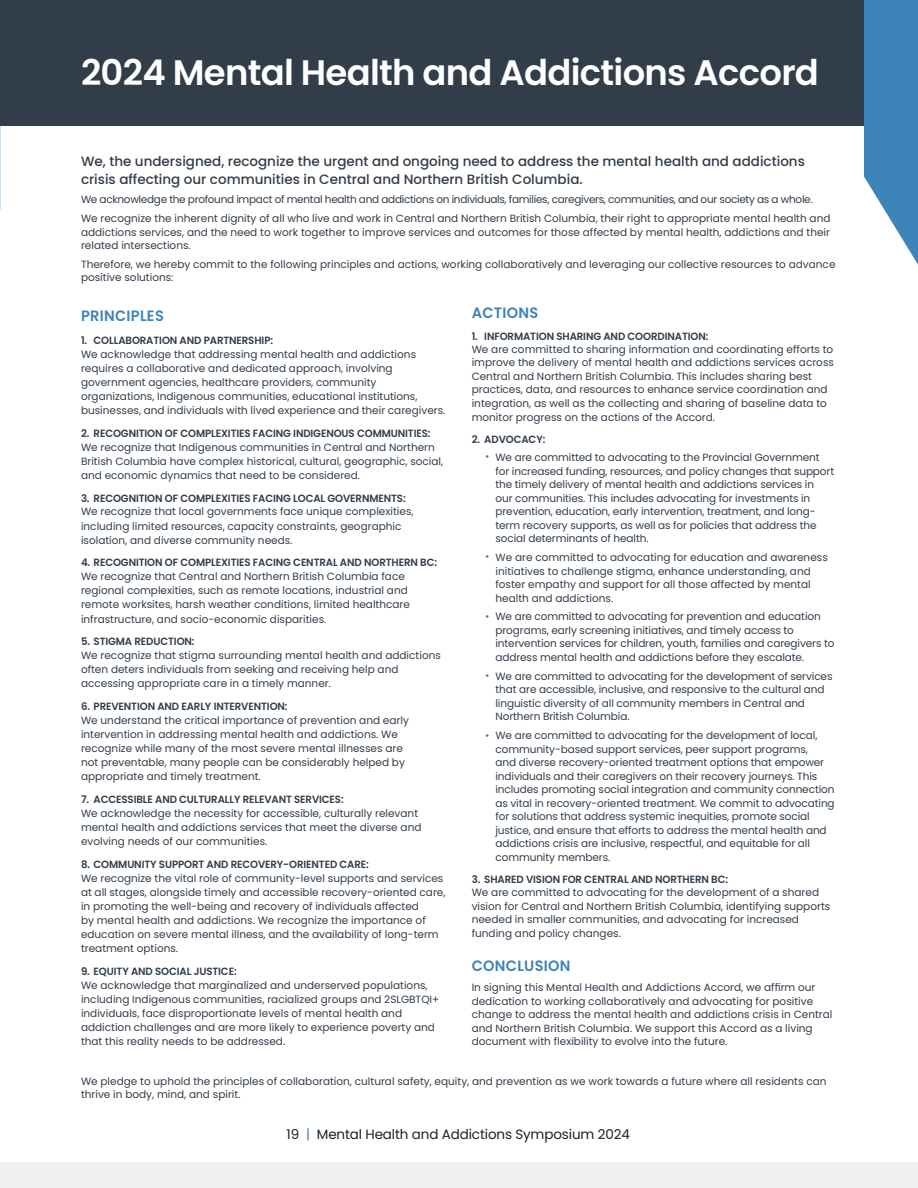
<style>
.page{position:relative;width:918px;height:1188px;background:#fff}
.page>*{position:absolute;margin:0;border:0;box-sizing:border-box;transform-origin:0 0}
.t1{font:600 35.4px "Poppins";letter-spacing:-.02em;color:#fff}
.Head{font:600 15px "Poppins";letter-spacing:.02em;color:#3d84ba}
.Descriptions{font:500 13.5px/18px "Poppins";color:#313d49}
.t2{font:13.5px "Poppins";letter-spacing:-.01em;color:#231f20}
.Descriptions-2{font:10.5px/13.5px "Poppins";color:#313d49}
.t3{font:600 10.5px "Poppins";letter-spacing:-.01em;color:#313d49}
.Descriptions-3{font:10.5px "Poppins";letter-spacing:-.03em;color:#313d49}
.s1{color:#3d84ba}
</style>
<div class="page">
<div style="left:0;top:0;width:918px;height:126px;background:#313d49"></div>
<div style="left:0;top:1162px;width:918px;height:26px;background:#f0f0f0"></div>
<svg style="left:864px;top:0;width:54px;height:265px"></svg>
<p class="t1" style="left:81px;top:53px;width:739px">2024 Mental Health and Addictions Accord</p>
<p class="Descriptions" style="left:81px;top:153px;width:725px">We, the undersigned, recognize the urgent and ongoing need to address the mental health and addictions crisis affecting our communities in Central and Northern British Columbia.</p>
<p class="Descriptions-3" style="left:81px;top:193px;width:733px">We acknowledge the profound impact of mental health and addictions on individuals, families, caregivers, communities, and our society as a whole.</p>
<p class="Descriptions-2" style="left:81px;top:212px;width:751px;text-align:justify">We recognize the inherent dignity of all who live and work in Central and Northern British Columbia, their right to appropriate mental health and addictions services, and the need to work together to improve services and outcomes for those affected by mental health, addictions and their related intersections.</p>
<p class="Descriptions-2" style="left:81px;top:258px;width:756px">Therefore, we hereby commit to the following principles and actions, working collaboratively and leveraging our collective resources to advance positive solutions:</p>
<p class="Head" style="left:81px;top:307px;width:84px">PRINCIPLES</p>
<p class="t3" style="left:81px;top:334px;width:194px">1. COLLABORATION AND PARTNERSHIP:</p>
<p class="Descriptions-2" style="left:81px;top:347px;width:366px;line-height:14.1px">We acknowledge that addressing mental health and addictions requires a collaborative and dedicated approach, involving government agencies, healthcare providers, community organizations, Indigenous communities, educational institutions, businesses, and individuals with lived experience and their caregivers.</p>
<p class="t3" style="left:81px;top:427px;width:351px">2. RECOGNITION OF COMPLEXITIES FACING INDIGENOUS COMMUNITIES:</p>
<p class="Descriptions-2" style="left:81px;top:440px;width:364px;line-height:14.1px">We recognize that Indigenous communities in Central and Northern<br>British Columbia have complex historical, cultural, geographic, social, and economic dynamics that need to be considered.</p>
<p class="t3" style="left:81px;top:492px;width:326px">3. RECOGNITION OF COMPLEXITIES FACING LOCAL GOVERNMENTS:</p>
<p class="Descriptions-2" style="left:81px;top:505px;width:334px;line-height:14.1px">We recognize that local governments face unique complexities, including limited resources, capacity constraints, geographic isolation, and diverse community needs.</p>
<p class="t3" style="left:81px;top:557px;width:358px">4. RECOGNITION OF COMPLEXITIES FACING CENTRAL AND NORTHERN BC:</p>
<p class="Descriptions-2" style="left:81px;top:570px;width:331px;line-height:14.1px">We recognize that Central and Northern British Columbia face regional complexities, such as remote locations, industrial and remote worksites, harsh weather conditions, limited healthcare infrastructure, and socio-economic disparities.</p>
<p class="t3" style="left:81px;top:636px;width:115px">5. STIGMA REDUCTION:</p>
<p class="Descriptions-2" style="left:81px;top:648px;width:361px;line-height:14.1px">We recognize that stigma surrounding mental health and addictions often deters individuals from seeking and receiving help and accessing appropriate care in a timely manner.</p>
<p class="t3" style="left:81px;top:700px;width:208px">6. PREVENTION AND EARLY INTERVENTION:</p>
<p class="Descriptions-2" style="left:81px;top:713px;width:330px;line-height:14.1px">We understand the critical importance of prevention and early intervention in addressing mental health and addictions. We recognize while many of the most severe mental illnesses are not preventable, many people can be considerably helped by appropriate and timely treatment.</p>
<p class="t3" style="left:81px;top:793px;width:264px">7. ACCESSIBLE AND CULTURALLY RELEVANT SERVICES:</p>
<p class="Descriptions-2" style="left:81px;top:806px;width:342px;line-height:14.1px">We acknowledge the necessity for accessible, culturally relevant mental health and addictions services that meet the diverse and evolving needs of our communities.</p>
<p class="t3" style="left:81px;top:858px;width:289px">8. COMMUNITY SUPPORT AND RECOVERY-ORIENTED CARE:</p>
<p class="Descriptions-2" style="left:81px;top:871px;width:366px;line-height:14.1px">We recognize the vital role of community-level supports and services at all stages, alongside timely and accessible recovery-oriented care, in promoting the well-being and recovery of individuals affected<br>by mental health and addictions. We recognize the importance of education on severe mental illness, and the availability of long-term treatment options.</p>
<p class="t3" style="left:81px;top:965px;width:157px">9. EQUITY AND SOCIAL JUSTICE:</p>
<p class="Descriptions-2" style="left:81px;top:978px;width:360px;line-height:14.1px">We acknowledge that marginalized and underserved populations, including Indigenous communities, racialized groups and 2SLGBTQI+ individuals, face disproportionate levels of mental health and addiction challenges and are more likely to experience poverty and that this reality needs to be addressed.</p>
<p class="Head" style="left:472px;top:304px;width:68px">ACTIONS</p>
<p class="t3" style="left:472px;top:330px;width:238px">1. INFORMATION SHARING AND COORDINATION:</p>
<p class="Descriptions-2" style="left:472px;top:343px;width:364px">We are committed to sharing information and coordinating efforts to improve the delivery of mental health and addictions services across Central and Northern British Columbia. This includes sharing best practices, data, and resources to enhance service coordination and integration, as well as the collecting and sharing of baseline data to monitor progress on the actions of the Accord.</p>
<p class="t3" style="left:472px;top:433px;width:75px">2. ADVOCACY:</p>
<p class="Descriptions-2" style="left:495px;top:451px;width:340px;text-indent:-10px"><span class="s1">•</span> We are committed to advocating to the Provincial Government for increased funding, resources, and policy changes that support the timely delivery of mental health and addictions services in<br>our communities. This includes advocating for investments in prevention, education, early intervention, treatment, and long&shy;term recovery supports, as well as for policies that address the social determinants of health.</p>
<p class="Descriptions-2" style="left:495px;top:551px;width:334px;text-indent:-10px"><span class="s1">•</span> We are committed to advocating for education and awareness initiatives to challenge stigma, enhance understanding, and foster empathy and support for all those affected by mental health and addictions.</p>
<p class="Descriptions-2" style="left:495px;top:610px;width:341px;text-indent:-10px"><span class="s1">•</span> We are committed to advocating for prevention and education programs, early screening initiatives, and timely access to intervention services for children, youth, families and caregivers to address mental health and addictions before they escalate.</p>
<p class="Descriptions-2" style="left:495px;top:670px;width:339px;text-indent:-10px"><span class="s1">•</span> We are committed to advocating for the development of services that are accessible, inclusive, and responsive to the cultural and linguistic diversity of all community members in Central and Northern British Columbia.</p>
<p class="Descriptions-2" style="left:495px;top:729px;width:341px;text-indent:-10px"><span class="s1">•</span> We are committed to advocating for the development of local, community-based support services, peer support programs,<br>and diverse recovery-oriented treatment options that empower individuals and their caregivers on their recovery journeys. This includes promoting social integration and community connection as vital in recovery-oriented treatment. We commit to advocating for solutions that address systemic inequities, promote social justice, and ensure that efforts to address the mental health and addictions crisis are inclusive, respectful, and equitable for all community members.</p>
<p class="t3" style="left:472px;top:873px;width:258px">3. SHARED VISION FOR CENTRAL AND NORTHERN BC:</p>
<p class="Descriptions-2" style="left:472px;top:886px;width:360px">We are committed to advocating for the development of a shared vision for Central and Northern British Columbia, identifying supports needed in smaller communities, and advocating for increased funding and policy changes.</p>
<p class="Head" style="left:472px;top:957px;width:100px">CONCLUSION</p>
<p class="Descriptions-2" style="left:472px;top:981px;width:362px">In signing this Mental Health and Addictions Accord, we affirm our dedication to working collaboratively and advocating for positive change to address the mental health and addictions crisis in Central and Northern British Columbia. We support this Accord as a living document with flexibility to evolve into the future.</p>
<p class="Descriptions-2" style="left:81px;top:1074px;width:747px">We pledge to uphold the principles of collaboration, cultural safety, equity, and prevention as we work towards a future where all residents can thrive in body, mind, and spirit.</p>
<p class="t2" style="left:287px;top:1127px;width:345px">19 <span class="s1">|</span> Mental Health and Addictions Symposium 2024</p>
</div>
